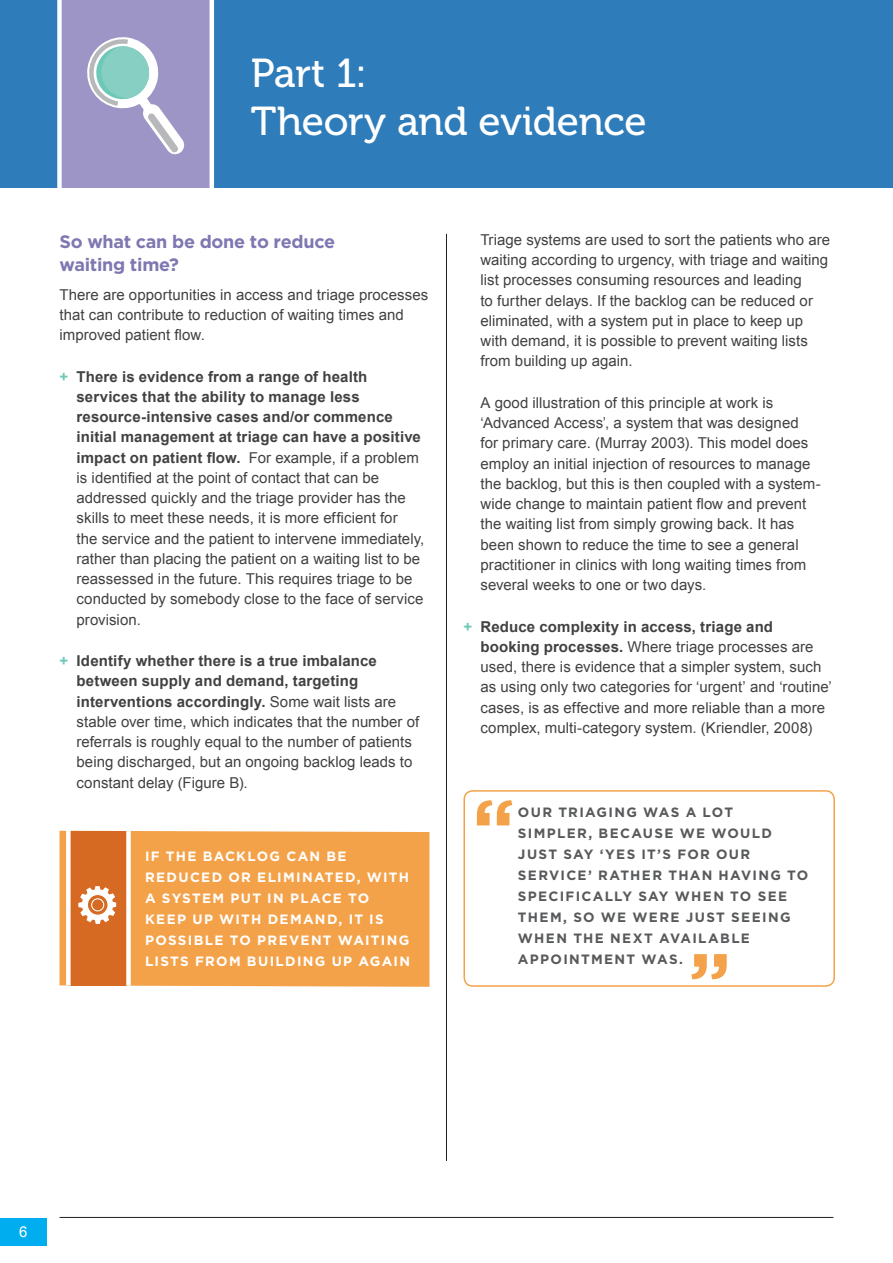
<style>
.page{position:relative;width:893px;height:1263px;background:#fff}
.page>*{position:absolute;margin:0;border:0;box-sizing:border-box;transform-origin:0 0}
.t1{font:700 78.3px "Gotham";color:#f4a249}
.t2{font:40.35px/48.3px "Museo 500";letter-spacing:-.01em;color:#fff}
.t3{font:700 18px/22.5px "Gotham";letter-spacing:-.015em;color:#7e77b1}
.t4{font:15px/20.2px "Arial";letter-spacing:.005em;color:#414142}
.t5{font:15px "Arial";color:#fff}
.t6{font:700 13.5px/21px "Gotham";letter-spacing:.095em;color:#58595b}
.t7{font:700 13.5px/21px "Gotham";letter-spacing:.095em;color:#fff}
.s1{font-weight:700;color:#6ec8b8}
.s2{font-weight:700}
</style>
<div class="page">
<hr style="left:60px;top:1217px;width:773px;height:1px;background:#231f20">
<div style="left:0;top:1217px;width:47px;height:28px;background:#00aeef"></div>
<div style="left:0;top:0;width:893px;height:187px;background:#2e7cba"></div>
<div style="left:62px;top:0;width:148px;height:187px;background:#9c95c5"></div>
<div style="left:57px;top:0;width:5px;height:191px;background:#fff"></div>
<hr style="left:210px;top:0;width:4px;height:191px;background:#fff">
<svg style="left:87px;top:37px;width:98px;height:118px"></svg>
<hr style="left:446px;top:234px;width:1px;height:927px;background:#231f20">
<div style="left:60px;top:831px;width:369px;height:156px;background:#f4a249"></div>
<div style="left:68px;top:831px;width:59px;height:154px;background:#d76a23"></div>
<div style="left:126px;top:829px;width:5px;height:157px;background:#fff"></div>
<div style="left:66px;top:829px;width:5px;height:157px;background:#fff"></div>
<svg style="left:78px;top:886px;width:38px;height:38px"></svg>
<div style="left:463px;top:790px;width:372px;height:197px;border:2px solid #f4a249;border-radius:9px"></div>
<h2 class="t2" style="left:251px;top:49px;width:397px">Part 1:<br>Theory and evidence</h2>
<p class="t3" style="left:60px;top:231px;width:277px">So what can be done to reduce waiting time?</p>
<p class="t4" style="left:60px;top:284px;width:370px">There are opportunities in access and triage processes that can contribute to reduction of waiting times and improved patient flow.</p>
<p class="t4" style="left:77px;top:366px;width:349px;text-indent:-17px"><span class="s1">+</span> <span class="s2">There is evidence from a range of health services that the ability to manage less resource-intensive cases and/or commence initial management at triage can have a positive impact on patient flow.</span> For example, if a problem is identified at the point of contact that can be addressed quickly and the triage provider has the skills to meet these needs, it is more efficient for<br>the service and the patient to intervene immediately, rather than placing the patient on a waiting list to be reassessed in the future. This requires triage to be conducted by somebody close to the face of service provision.</p>
<p class="t4" style="left:77px;top:651px;width:344px;text-indent:-17px"><span class="s1">+</span> <span class="s2">Identify whether there is a true imbalance between supply and demand, targeting interventions accordingly.</span> Some wait lists are stable over time, which indicates that the number of referrals is roughly equal to the number of patients being discharged, but an ongoing backlog leads to constant delay (Figure B).</p>
<p class="t7" style="left:145px;top:846px;width:267px">IF THE BACKLOG CAN BE<br>REDUCED OR ELIMINATED, WITH<br>A SYSTEM PUT IN PLACE TO<br>KEEP UP WITH DEMAND, IT IS<br>POSSIBLE TO PREVENT WAITING<br>LISTS FROM BUILDING UP AGAIN</p>
<p class="t4" style="left:480px;top:230px;width:351px">Triage systems are used to sort the patients who are waiting according to urgency, with triage and waiting list processes consuming resources and leading<br>to further delays. If the backlog can be reduced or eliminated, with a system put in place to keep up with demand, it is possible to prevent waiting lists from building up again.</p>
<p class="t4" style="left:480px;top:393px;width:342px">A good illustration of this principle at work is ‘Advanced Access’, a system that was designed<br>for primary care. (Murray 2003). This model does employ an initial injection of resources to manage the backlog, but this is then coupled with a system&shy;wide change to maintain patient flow and prevent the waiting list from simply growing back. It has been shown to reduce the time to see a general practitioner in clinics with long waiting times from several weeks to one or two days.</p>
<p class="t4" style="left:480px;top:616px;width:353px;text-indent:-17px"><span class="s1">+</span> <span class="s2">Reduce complexity in access, triage and booking processes.</span> Where triage processes are used, there is evidence that a simpler system, such as using only two categories for ‘urgent’ and ‘routine’ cases, is as effective and more reliable than a more complex, multi-category system. (Kriendler, 2008)</p>
<h1 class="t1" style="left:472px;top:776px;width:44px">“</h1>
<p class="t6" style="left:518px;top:802px;width:292px">OUR TRIAGING WAS A LOT<br>SIMPLER, BECAUSE WE WOULD<br>JUST SAY ‘YES IT’S FOR OUR<br>SERVICE’ RATHER THAN HAVING TO<br>SPECIFICALLY SAY WHEN TO SEE<br>THEM, SO WE WERE JUST SEEING<br>WHEN THE NEXT AVAILABLE<br>APPOINTMENT WAS.</p>
<h1 class="t1" style="left:731px;top:1004px;width:44px;rotate:-180deg">“</h1>
<p class="t5" style="left:15px;top:1222px;width:14px">66</p>
</div>
